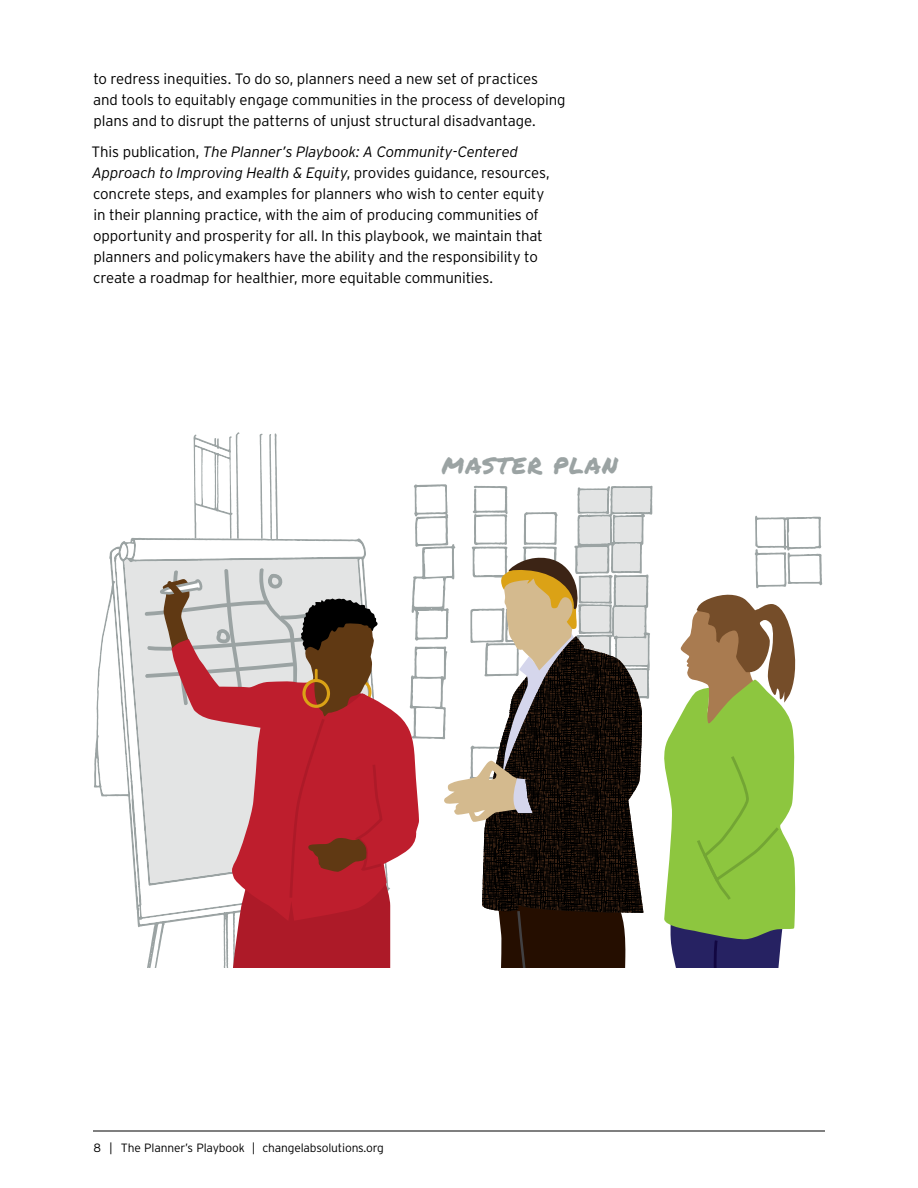
<style>
.page{position:relative;width:918px;height:1188px;background:#fff}
.page>*{position:absolute;margin:0;border:0;box-sizing:border-box;transform-origin:0 0}
.t1{font:23.1px "Permanent Marker Pro";letter-spacing:.05em;color:#9ba3a3}
.body_p_body_text{font:300 15px/21px "Interstate";letter-spacing:-.01em;color:#000}
.t2{font:300 12px "Interstate";letter-spacing:-.015em;color:#000}
.s1{font-style:italic}
</style>
<div class="page">
<svg style="left:390px;top:709px;width:15px;height:213px;fill:#be1e2d"></svg>
<svg style="left:96px;top:432px;width:294px;height:536px"></svg>
<svg style="left:405px;top:484px;width:417px;height:484px"></svg>
<hr style="left:93px;top:1131px;width:732px;height:1px;background:#000">
<p class="body_p_body_text" style="left:93px;top:68px;width:474px">to redress inequities. To do so, planners need a new set of practices and tools to equitably engage communities in the process of developing plans and to disrupt the patterns of unjust structural disadvantage.</p>
<p class="body_p_body_text" style="left:92px;top:142px;width:460px">This publication, <span class="s1">The Planner’s Playbook: A Community-Centered Approach to Improving Health &amp; Equity</span>, provides guidance, resources, concrete steps, and examples for planners who wish to center equity in their planning practice, with the aim of producing communities of opportunity and prosperity for all. In this playbook, we maintain that planners and policymakers have the ability and the responsibility to create a roadmap for healthier, more equitable communities.</p>
<h1 class="t1" style="left:442px;top:449px;width:178px">MASTER PLAN</h1>
<p class="t2" style="left:93px;top:1140px;width:292px">8 | The Planner’s Playbook | changelabsolutions.org</p>
</div>
